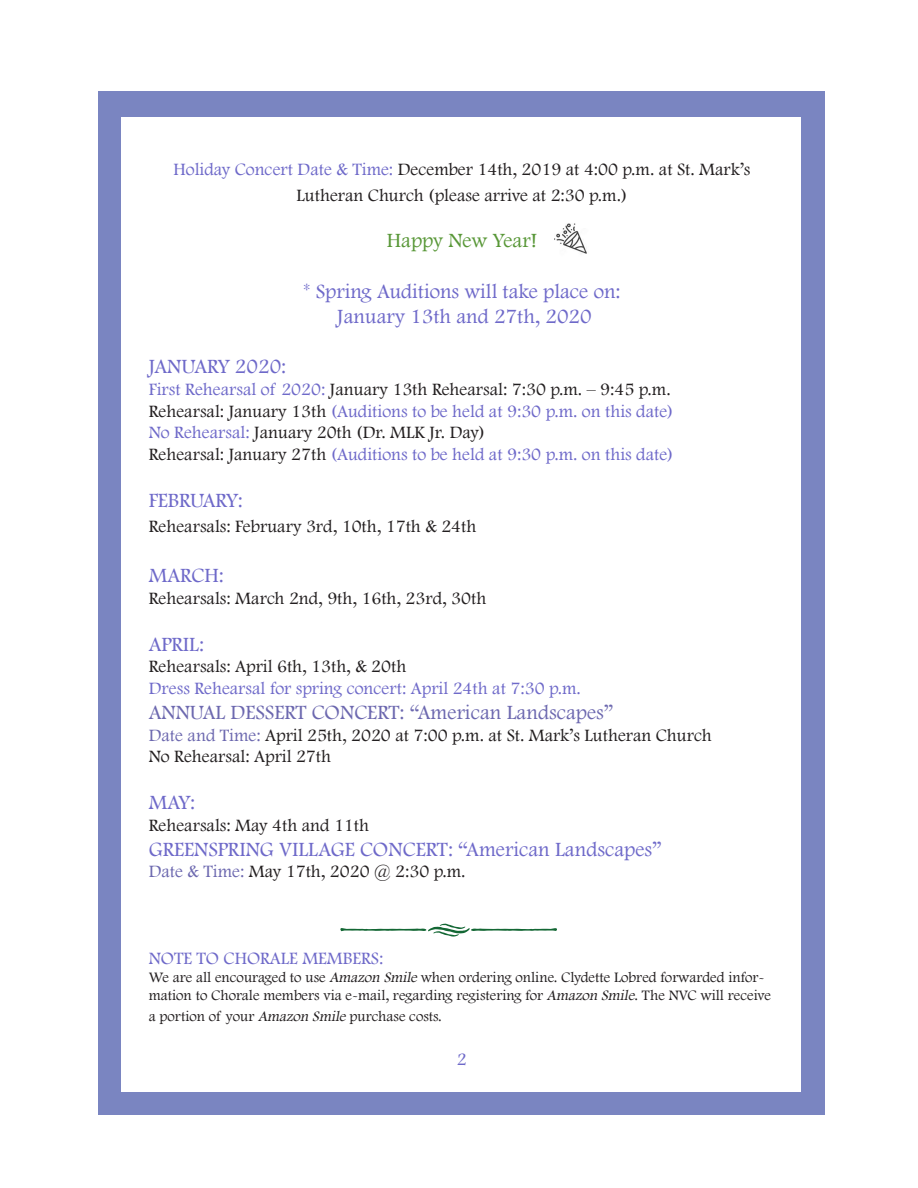
<style>
.page{position:relative;width:918px;height:1188px;background:#fff}
.page>*{position:absolute;margin:0;border:0;box-sizing:border-box;transform-origin:0 0}
.t1{font:21px/25.2px "Footlight MT Light";color:#6e69c9;text-align:center}
.t2{font:21px "Footlight MT Light";color:#6c68af}
.t3{font:21px "Footlight MT Light";color:#589737}
.t4{font:18px/25.2px "Footlight MT Light";color:#231f20;text-align:center}
.t5{font:18px/21.6px "Footlight MT Light";color:#6e69c9}
.t6{font:15px/18px "Footlight MT Light";color:#231f20}
.s1{color:#6e69c9}
.s2{color:#231f20}
.s3{color:#6c68af}
.s4{font-style:italic}
</style>
<div class="page">
<div style="left:98px;top:91px;width:727px;height:1024px;background:#7a85c1"></div>
<div style="left:121px;top:117px;width:680px;height:974px;background:#fff"></div>
<img style="left:554px;top:223px;width:33px;height:31px">
<p class="t4" style="left:174px;top:157px;width:578px"><span class="s1">Holiday Concert Date &amp; Time:</span> December 14th, 2019 at 4:00 p.m. at St. Mark’s<br>Lutheran Church (please arrive at 2:30 p.m.)</p>
<p class="t3" style="left:387px;top:228px;width:152px">Happy New Year!</p>
<p class="t1" style="left:303px;top:278px;width:319px">* Spring Auditions will take place on:<br>January 13th and 27th, 2020</p>
<p class="t1" style="left:149px;top:354px;width:139px">JANUARY 2020:</p>
<p class="t5" style="left:149px;top:378px;width:526px">First Rehearsal of 2020: <span class="s2">January 13th Rehearsal: 7:30 p.m. – 9:45 p.m.<br>Rehearsal: January 13th</span> (Auditions to be held at 9:30 p.m. on this date)<br>No Rehearsal: <span class="s2">January 20th (Dr. MLK Jr. Day)<br>Rehearsal: January 27th</span> (Auditions to be held at 9:30 p.m. on this date)</p>
<p class="t1" style="left:149px;top:487px;width:96px">FEBRUARY:</p>
<p class="t4" style="left:149px;top:513px;width:329px">Rehearsals: February 3rd, 10th, 17th &amp; 24th</p>
<p class="t1" style="left:149px;top:562px;width:77px">MARCH:</p>
<p class="t4" style="left:149px;top:585px;width:339px">Rehearsals: March 2nd, 9th, 16th, 23rd, 30th</p>
<p class="t1" style="left:149px;top:631px;width:57px">APRIL:</p>
<p class="t4" style="left:149px;top:653px;width:259px">Rehearsals: April 6th, 13th, &amp; 20th</p>
<p class="t5" style="left:149px;top:677px;width:434px">Dress Rehearsal for spring concert: April 24th at 7:30 p.m.</p>
<p class="t2" style="left:149px;top:700px;width:466px">ANNUAL DESSERT CONCERT: “American Landscapes”</p>
<p class="t4" style="left:149px;top:724px;width:564px;line-height:21.6px;text-align:left"><span class="s3">Date and Time:</span> April 25th, 2020 at 7:00 p.m. at St. Mark’s Lutheran Church<br>No Rehearsal: April 27th</p>
<p class="t1" style="left:149px;top:789px;width:48px">MAY:</p>
<p class="t4" style="left:149px;top:812px;width:222px">Rehearsals: May 4th and 11th</p>
<p class="t1" style="left:149px;top:836px;width:515px">GREENSPRING VILLAGE CONCERT: “American Landscapes”</p>
<p class="t4" style="left:149px;top:859px;width:318px"><span class="s3">Date &amp; Time:</span> May 17th, 2020 @ 2:30 p.m.</p>
<p class="t5" style="left:149px;top:947px;width:236px">NOTE TO CHORALE MEMBERS:</p>
<p class="t6" style="left:149px;top:968px;width:624px">We are all encouraged to use <span class="s4">Amazon Smile</span> when ordering online. Clydette Lobred forwarded infor&shy;mation to Chorale members via e-mail, regarding registering for <span class="s4">Amazon Smile</span>. The NVC will receive</p>
<p class="t6" style="left:149px;top:1007px;width:294px">a portion of your <span class="s4">Amazon Smile</span> purchase costs.</p>
<p class="t5" style="left:457px;top:1048px;width:11px">2</p>
</div>
